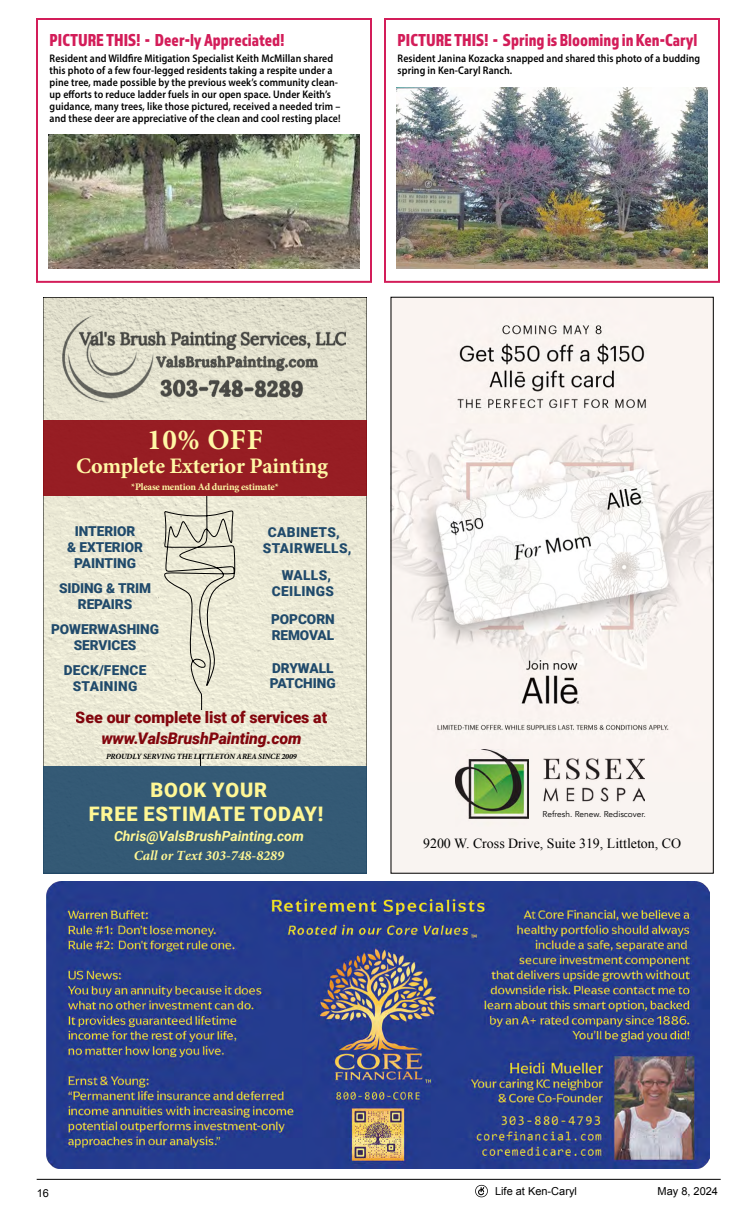
<style>
.page{position:relative;width:756px;height:1224px;background:#fff}
.page>*{position:absolute;margin:0;border:0;box-sizing:border-box;transform-origin:0 0}
.t1{font:700 29.1px "Minion Pro";color:#fff8a6}
.t2{font:700 22.2px "Minion Pro";letter-spacing:-.01em;color:#fff8a6}
.t3{font:900 20px/24px "Roboto";letter-spacing:.04em;color:#fff795;text-align:center}
.t4{font:18px "Almaq Refined";color:#d31d59;scale:.9 1}
.t5{font:900 16px "Roboto";letter-spacing:-.005em;color:#8e0710}
.t6{font:italic 900 16px "Roboto";letter-spacing:-.01em;color:#8e0710}
.t7{font:italic 700 14px "Roboto";color:#fff795}
.t8{font:italic 700 14px "Minion Pro";color:#fff795}
.t9{font:13.9px "Times New Roman";color:#000}
.t10{font:900 13.7px/15.7px "Roboto";letter-spacing:-.005em;color:#204a6b;text-align:center}
.t11{font:900 13.7px/15.7px "Roboto";letter-spacing:.025em;color:#204a6b;text-align:center}
.t12{font:600 11px/12px "Myriad Pro";letter-spacing:.01em;color:#000;scale:.9 1}
.t13{font:11px "Arial";color:#000}
.t14{font:700 10px "Minion Pro";letter-spacing:-.02em;color:#fff8a6}
.t15{font:8.3px "Avenir";color:#000}
.t16{font:italic 700 8px "Minion Pro";letter-spacing:-.02em;color:#000}
</style>
<div class="page">
<hr style="left:37px;top:1179px;width:684px;height:1px;background:#000">
<svg style="left:476px;top:1185px;width:12px;height:12px"></svg>
<img style="left:47px;top:882px;width:662px;height:286px">
<svg style="left:45px;top:299px;width:320px;height:467px;background:#e8e5d2"></svg>
<div style="left:43px;top:421px;width:324px;height:75px;background:#971d23"></div>
<img style="left:57px;top:308px;width:288px;height:101px">
<div style="left:88px;top:496px;width:223px;height:213px;background:#ecead5"></div>
<svg style="left:163px;top:496px;width:73px;height:213px"></svg>
<div style="left:43px;top:766px;width:324px;height:107px;background:#345975"></div>
<svg style="left:75px;top:755px;width:236px;height:11px;background:#eae8d4"></svg>
<svg style="left:154px;top:755px;width:78px;height:11px"></svg>
<img style="left:393px;top:299px;width:319px;height:484px">
<div style="left:393px;top:783px;width:319px;height:88px;background:#f9f4f1"></div>
<img style="left:456px;top:750px;width:72px;height:77px">
<img style="left:536px;top:753px;width:108px;height:52px">
<div style="left:36px;top:18px;width:336px;height:265px;border:2px solid #d31d59"></div>
<img style="left:48px;top:135px;width:311px;height:134px">
<div style="left:384px;top:18px;width:336px;height:265px;border:2px solid #d31d59"></div>
<img style="left:396px;top:87px;width:311px;height:181px">
<h3 class="t4" style="left:50px;top:29px;width:262px">PICTURE THIS! - Deer-ly Appreciated!</h3>
<p class="t12" style="left:50px;top:52px;width:325px">Resident and Wildfire Mitigation Specialist Keith McMillan shared this photo of a few four-legged residents taking a respite under a pine tree, made possible by the previous week’s community clean&shy;up efforts to reduce ladder fuels in our open space. Under Keith’s guidance, many trees, like those pictured, received a needed trim – and these deer are appreciative of the clean and cool resting place!</p>
<h3 class="t4" style="left:398px;top:29px;width:335px">PICTURE THIS! - Spring is Blooming in Ken-Caryl</h3>
<p class="t12" style="left:398px;top:52px;width:338px">Resident Janina Kozacka snapped and shared this photo of a budding spring in Ken-Caryl Ranch.</p>
<h1 class="t1" style="left:147px;top:419px;width:117px">10% OFF</h1>
<h2 class="t2" style="left:76px;top:450px;width:253px">Complete Exterior Painting</h2>
<p class="t14" style="left:131px;top:480px;width:149px">*Please mention Ad during estimate*</p>
<p class="t10" style="left:67px;top:523px;width:77px">INTERIOR<br>&amp; EXTERIOR<br>PAINTING</p>
<p class="t10" style="left:59px;top:580px;width:94px">SIDING &amp; TRIM<br>REPAIRS</p>
<p class="t10" style="left:51px;top:621px;width:109px">POWERWASHING<br>SERVICES</p>
<p class="t11" style="left:64px;top:662px;width:84px">DECK/FENCE<br>STAINING</p>
<h3 class="t5" style="left:76px;top:706px;width:253px">See our complete list of services at</h3>
<h3 class="t6" style="left:101px;top:727px;width:202px">www.ValsBrushPainting.com</h3>
<p class="t16" style="left:106px;top:750px;width:192px">PROUDLY SERVING THE LITTLETON AREA SINCE 2009</p>
<p class="t11" style="left:263px;top:524px;width:90px">CABINETS,<br>STAIRWELLS,</p>
<p class="t11" style="left:272px;top:567px;width:64px">WALLS,<br>CEILINGS</p>
<p class="t10" style="left:271px;top:611px;width:65px;text-align:left">POPCORN<br>REMOVAL</p>
<p class="t10" style="left:270px;top:659px;width:67px;text-align:left">DRYWALL<br>PATCHING</p>
<h3 class="t3" style="left:89px;top:777px;width:236px">BOOK YOUR<br>FREE ESTIMATE TODAY!</h3>
<p class="t7" style="left:114px;top:827px;width:191px">Chris@ValsBrushPainting.com</p>
<p class="t8" style="left:134px;top:845px;width:152px">Call or Text 303-748-8289</p>
<p class="t15" style="left:543px;top:809px;width:105px">Refresh. Renew. Rediscover.</p>
<p class="t9" style="left:423px;top:834px;width:260px">9200 W. Cross Drive, Suite 319, Littleton, CO</p>
<p class="t13" style="left:37px;top:1186px;width:14px">16</p>
<p class="t13" style="left:495px;top:1184px;width:83px">Life at Ken-Caryl</p>
<p class="t13" style="left:658px;top:1184px;width:62px">May 8, 2024</p>
</div>
